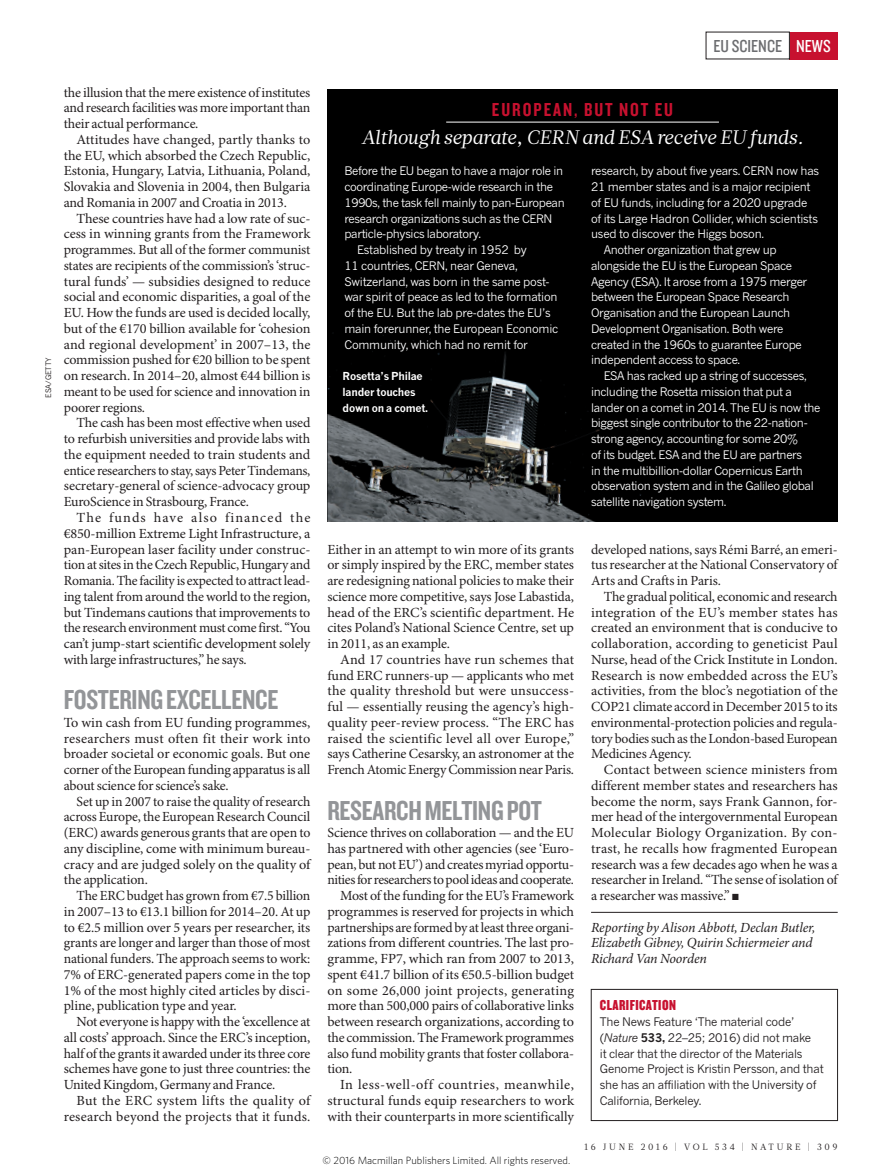
<style>
.page{position:relative;width:893px;height:1174px;background:#fff}
.page>*{position:absolute;margin:0;border:0;box-sizing:border-box;transform-origin:0 0}
.VOX_PROF_NAME{font:28.5px "Knockout 49 Liteweight";letter-spacing:-.01em;color:#939598}
.BOX_HEAD{font:italic 19.5px "Glosa Math";letter-spacing:.01em;color:#fff}
.BOX_STRAP{font:19.5px "Knockout 49 Liteweight";letter-spacing:.1em;color:#c7112f}
.t1{font:18px "Knockout 29 Junior Ltweight";color:#6c6d70}
.CORRECTION_BOX_HEAD{font:15px "Knockout 69 Full Liteweight";letter-spacing:.03em;color:#c7112f}
.BODY_INDENT{font:13.95px/15.8px "Minion Pro";letter-spacing:-.01em;color:#231f20;text-align:justify}
.BODY_1ST_PARA{font:13.95px/15.8px "Minion Pro";letter-spacing:-.02em;color:#231f20;text-align:justify}
.AUTHOR_DETAILS{font:italic 13.95px/15.8px "Minion Pro";letter-spacing:-.015em;color:#231f20}
.BODY_INDENT-2{font:13.95px/15.8px "Minion Pro";letter-spacing:.02em;color:#231f20;text-align:right}
.BOX_COPY_INDENT{font:11.7px/15.8px "News Gothic MTOT";letter-spacing:-.03em;color:#fff}
.BOX_COPY_1ST_PARA{font:11.7px/15.8px "News Gothic MTOT";letter-spacing:-.02em;color:#231f20}
.BOX_COPY_1ST_PARA-2{font:11.7px/15.8px "News Gothic MTOT";letter-spacing:-.03em;color:#fff}
.PIC_CAPTION{font:700 10.8px/15.8px "News Gothic MTOT";letter-spacing:-.02em;color:#fff}
.t2{font:300 10.5px "Whitney";color:#000}
.t3{font:9px "Glosa Math";letter-spacing:.3em;color:#231f20}
.PIC_CREDIT{font:7.5px "News Gothic MTOT";color:#231f20}
.s1{color:#fff}
.s2{font-style:italic}
.s3{font-weight:700}
</style>
<div class="page">
<div style="left:327px;top:90px;width:511px;height:432px;background:#000"></div>
<img style="left:327px;top:335px;width:348px;height:187px">
<hr style="left:446px;top:122px;width:273px;height:1px;background:#fff">
<hr style="left:591px;top:912px;width:247px;height:1px;background:#231f20">
<div style="left:591px;top:989px;width:247px;height:131px;border:1px solid #231f20"></div>
<div style="left:789px;top:32px;width:49px;height:27px;background:#c7112f"></div>
<p class="t1" style="left:713px;top:34px;width:119px">EU SCIENCE <span class="s1">NEWS</span></p>
<p class="PIC_CREDIT" style="left:44px;top:397px;width:42px;rotate:-90deg">ESA/GETTY</p>
<p class="BODY_1ST_PARA" style="left:64px;top:85px;width:248px">the illusion that the mere existence of institutes and research facilities was more important than their actual performance.</p>
<p class="BODY_INDENT" style="left:64px;top:132px;width:248px;text-indent:13px">Attitudes have changed, partly thanks to the EU, which absorbed the Czech Republic, Estonia, Hungary, Latvia, Lithuania, Poland, Slovakia and Slovenia in 2004, then Bulgaria and Romania in 2007 and Croatia in 2013.</p>
<p class="BODY_INDENT" style="left:64px;top:211px;width:248px;text-indent:13px">These countries have had a low rate of suc&shy;cess in winning grants from the Framework programmes. But all of the former communist states are recipients of the commission’s ‘struc&shy;tural funds’ — subsidies designed to reduce social and economic disparities, a goal of the EU. How the funds are used is decided locally, but of the €170 billion available for ‘cohesion and regional development’ in 2007–13, the commission pushed for €20 billion to be spent on research. In 2014–20, almost €44 billion is meant to be used for science and innovation in poorer regions.</p>
<p class="BODY_INDENT" style="left:64px;top:416px;width:248px;text-indent:13px">The cash has been most effective when used to refurbish universities and provide labs with the equipment needed to train students and entice researchers to stay, says Peter Tindemans, secretary-general of science-advocacy group EuroScience in Strasbourg, France.</p>
<p class="BODY_INDENT" style="left:64px;top:510px;width:248px;text-indent:13px">The funds have also financed the €850-million Extreme Light Infrastructure, a pan-European laser facility under construc&shy;tion at sites in the Czech Republic, Hungary and Romania. The facility is expected to attract lead&shy;ing talent from around the world to the region, but Tindemans cautions that improvements to the research environment must come first. “You can’t jump-start scientific development solely with large infrastructures,” he says.</p>
<p class="VOX_PROF_NAME" style="left:64px;top:682px;width:216px">FOSTERING EXCELLENCE</p>
<p class="BODY_1ST_PARA" style="left:64px;top:715px;width:248px">To win cash from EU funding programmes, researchers must often fit their work into broader societal or economic goals. But one corner of the European funding apparatus is all about science for science’s sake.</p>
<p class="BODY_INDENT" style="left:64px;top:794px;width:248px;text-indent:13px">Set up in 2007 to raise the quality of research across Europe, the European Research Council (ERC) awards generous grants that are open to any discipline, come with minimum bureau&shy;cracy and are judged solely on the quality of the application.</p>
<p class="BODY_INDENT" style="left:64px;top:888px;width:248px;text-indent:13px">The ERC budget has grown from €7.5 billion in 2007–13 to €13.1 billion for 2014–20. At up to €2.5 million over 5 years per researcher, its grants are longer and larger than those of most national funders. The approach seems to work:<br>7% of ERC-generated papers come in the top 1% of the most highly cited articles by disci&shy;pline, publication type and year.</p>
<p class="BODY_INDENT" style="left:64px;top:1014px;width:248px;text-indent:13px">Not everyone is happy with the ‘excellence at all costs’ approach. Since the ERC’s inception, half of the grants it awarded under its three core schemes have gone to just three countries: the United Kingdom, Germany and France.</p>
<p class="BODY_INDENT-2" style="left:64px;top:1093px;width:248px">But the ERC system lifts the quality of research beyond the projects that it funds.</p>
<p class="BOX_STRAP" style="left:492px;top:97px;width:183px">EUROPEAN, BUT NOT EU</p>
<p class="BOX_HEAD" style="left:361px;top:124px;width:444px">Although separate, CERN and ESA receive EU funds.</p>
<p class="BOX_COPY_1ST_PARA-2" style="left:344px;top:163px;width:222px">Before the EU began to have a major role in coordinating Europe-wide research in the 1990s, the task fell mainly to pan-European research organizations such as the CERN particle-physics laboratory.</p>
<p class="BOX_COPY_INDENT" style="left:344px;top:242px;width:215px;text-indent:13px">Established by treaty in 1952 by<br>11 countries, CERN, near Geneva, Switzerland, was born in the same post&shy;war spirit of peace as led to the formation of the EU. But the lab pre-dates the EU’s main forerunner, the European Economic Community, which had no remit for</p>
<p class="PIC_CAPTION" style="left:343px;top:368px;width:87px">Rosetta’s Philae lander touches down on a comet.</p>
<p class="BOX_COPY_INDENT" style="left:591px;top:163px;width:230px">research, by about five years. CERN now has 21 member states and is a major recipient of EU funds, including for a 2020 upgrade of its Large Hadron Collider, which scientists used to discover the Higgs boson.</p>
<p class="BOX_COPY_INDENT" style="left:591px;top:242px;width:218px;text-indent:13px">Another organization that grew up alongside the EU is the European Space Agency (ESA). It arose from a 1975 merger between the European Space Research Organisation and the European Launch Development Organisation. Both were created in the 1960s to guarantee Europe independent access to space.</p>
<p class="BOX_COPY_INDENT" style="left:591px;top:368px;width:231px;text-indent:13px">ESA has racked up a string of successes, including the Rosetta mission that put a lander on a comet in 2014. The EU is now the biggest single contributor to the 22-nation&shy;strong agency, accounting for some 20%<br>of its budget. ESA and the EU are partners<br>in the multibillion-dollar Copernicus Earth observation system and in the Galileo global satellite navigation system.</p>
<p class="BODY_INDENT" style="left:327px;top:542px;width:248px">Either in an attempt to win more of its grants or simply inspired by the ERC, member states are redesigning national policies to make their science more competitive, says Jose Labastida, head of the ERC’s scientific department. He cites Poland’s National Science Centre, set up in 2011, as an example.</p>
<p class="BODY_INDENT" style="left:327px;top:652px;width:248px;text-indent:13px">And 17 countries have run schemes that fund ERC runners-up — applicants who met the quality threshold but were unsuccess&shy;ful — essentially reusing the agency’s high&shy;quality peer-review process. “The ERC has raised the scientific level all over Europe,” says Catherine Cesarsky, an astronomer at the French Atomic Energy Commission near Paris.</p>
<p class="VOX_PROF_NAME" style="left:327px;top:792px;width:216px">RESEARCH MELTING POT</p>
<p class="BODY_1ST_PARA" style="left:327px;top:825px;width:248px">Science thrives on collaboration — and the EU has partnered with other agencies (see ‘Euro&shy;pean, but not EU’) and creates myriad opportu&shy;nities for researchers to pool ideas and cooperate.</p>
<p class="BODY_INDENT" style="left:327px;top:888px;width:248px;text-indent:13px">Most of the funding for the EU’s Framework programmes is reserved for projects in which partnerships are formed by at least three organi&shy;zations from different countries. The last pro&shy;gramme, FP7, which ran from 2007 to 2013, spent €41.7 billion of its €50.5-billion budget on some 26,000 joint projects, generating more than 500,000 pairs of collaborative links between research organizations, according to the commission. The Framework programmes also fund mobility grants that foster collabora&shy;tion.</p>
<p class="BODY_INDENT" style="left:327px;top:1077px;width:248px;text-indent:13px">In less-well-off countries, meanwhile, structural funds equip researchers to work with their counterparts in more scientifically</p>
<p class="t2" style="left:323px;top:1153px;width:249px">© 2016 Macmillan Publishers Limited. All rights reserved.</p>
<p class="BODY_INDENT" style="left:591px;top:542px;width:248px">developed nations, says Rémi Barré, an emeri&shy;tus researcher at the National Conservatory of Arts and Crafts in Paris.</p>
<p class="BODY_INDENT" style="left:591px;top:589px;width:248px;text-indent:13px">The gradual political, economic and research integration of the EU’s member states has created an environment that is conducive to collaboration, according to geneticist Paul Nurse, head of the Crick Institute in London.<br>Research is now embedded across the EU’s activities, from the bloc’s negotiation of the COP21 climate accord in December 2015 to its environmental-protection policies and regula&shy;tory bodies such as the London-based European Medicines Agency.</p>
<p class="BODY_INDENT" style="left:591px;top:762px;width:248px;text-indent:13px">Contact between science ministers from different member states and researchers has become the norm, says Frank Gannon, for&shy;mer head of the intergovernmental European Molecular Biology Organization. By con&shy;trast, he recalls how fragmented European research was a few decades ago when he was a researcher in Ireland. “The sense of isolation of a researcher was massive.” ■</p>
<p class="AUTHOR_DETAILS" style="left:591px;top:920px;width:226px">Reporting by Alison Abbott, Declan Butler,<br>Elizabeth Gibney, Quirin Schiermeier and<br>Richard Van Noorden</p>
<p class="CORRECTION_BOX_HEAD" style="left:600px;top:996px;width:78px">CLARIFICATION</p>
<p class="BOX_COPY_1ST_PARA" style="left:600px;top:1014px;width:225px">The News Feature ‘The material code’ (<span class="s2">Nature</span> <span class="s3">533,</span> 22–25; 2016) did not make<br>it clear that the director of the Materials Genome Project is Kristin Persson, and that she has an affiliation with the University of California, Berkeley.</p>
<p class="t3" style="left:584px;top:1141px;width:255px">16 JUNE 2016 | VOL 534 | NATURE | 309</p>
</div>
